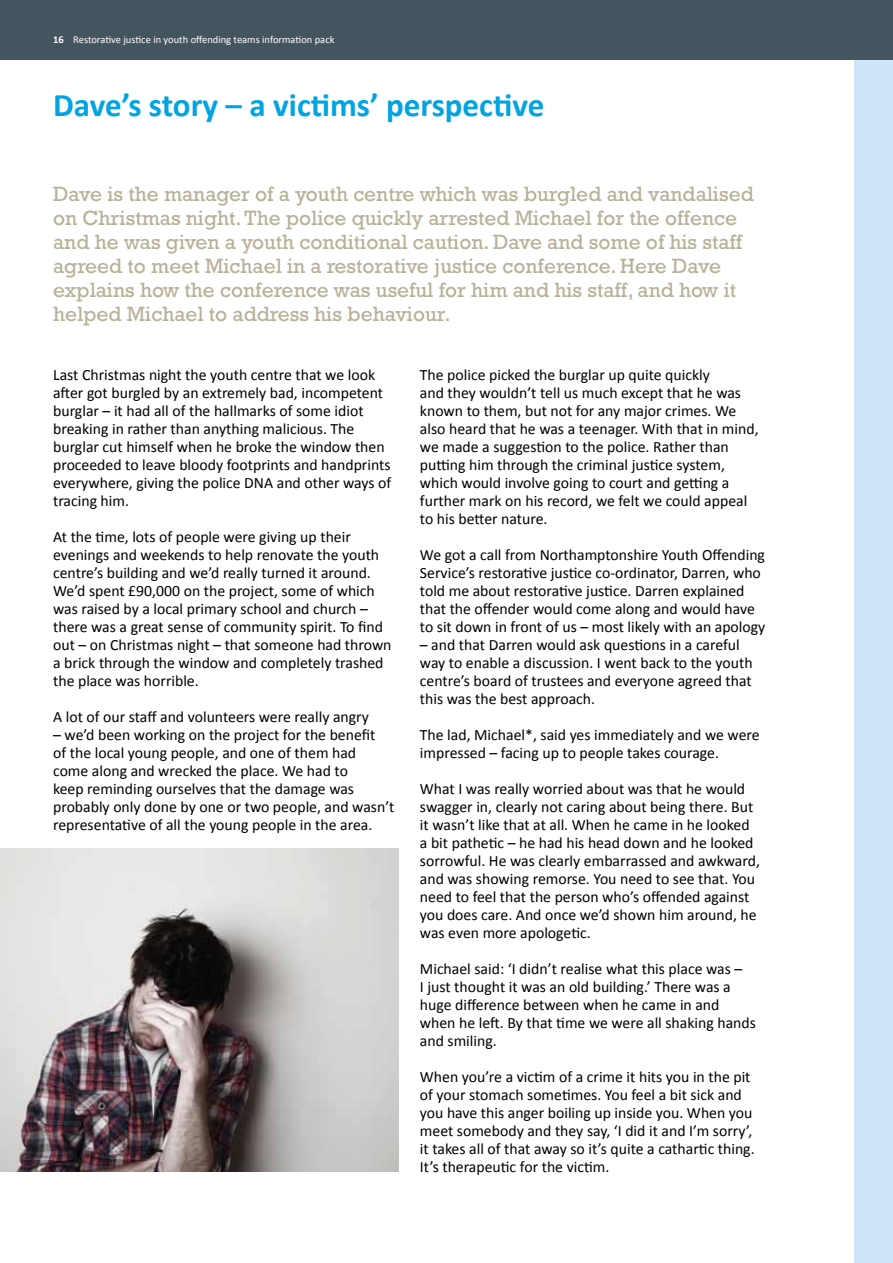
<style>
.page{position:relative;width:893px;height:1263px;background:#fff}
.page>*{position:absolute;margin:0;border:0;box-sizing:border-box;transform-origin:0 0}
.t1{font:700 33px "Calibri";color:#00a4e3}
.t2{font:21px/24px "Rockwell";color:#b9b098}
.t3{font:15.75px/18px "Calibri";color:#000}
.t4{font:10.5px "Calibri";color:#fff}
.s1{font-weight:700}
</style>
<div class="page">
<div style="left:855px;top:0;width:38px;height:1263px;background:#cce6f8"></div>
<div style="left:0;top:0;width:893px;height:60px;background:#455560"></div>
<img style="left:0;top:848px;width:399px;height:324px">
<p class="t4" style="left:53px;top:33px;width:283px"><span class="s1">16</span> Restorative justice in youth offending teams information pack</p>
<h1 class="t1" style="left:53px;top:85px;width:493px">Dave’s story – a victims’ perspective</h1>
<p class="t2" style="left:53px;top:182px;width:702px">Dave is the manager of a youth centre which was burgled and vandalised on Christmas night. The police quickly arrested Michael for the offence and he was given a youth conditional caution. Dave and some of his staff agreed to meet Michael in a restorative justice conference. Here Dave explains how the conference was useful for him and his staff, and how it helped Michael to address his behaviour.</p>
<p class="t3" style="left:53px;top:365px;width:340px">Last Christmas night the youth centre that we look after got burgled by an extremely bad, incompetent burglar – it had all of the hallmarks of some idiot breaking in rather than anything malicious. The burglar cut himself when he broke the window then proceeded to leave bloody footprints and handprints everywhere, giving the police DNA and other ways of tracing him.</p>
<p class="t3" style="left:53px;top:527px;width:340px">At the time, lots of people were giving up their evenings and weekends to help renovate the youth centre’s building and we’d really turned it around.<br>We’d spent £90,000 on the project, some of which was raised by a local primary school and church – there was a great sense of community spirit. To find out – on Christmas night – that someone had thrown a brick through the window and completely trashed the place was horrible.</p>
<p class="t3" style="left:53px;top:707px;width:317px">A lot of our staff and volunteers were really angry</p>
<p class="t3" style="left:53px;top:725px;width:343px">– we’d been working on the project for the benefit<br>of the local young people, and one of them had come along and wrecked the place. We had to<br>keep reminding ourselves that the damage was probably only done by one or two people, and wasn’t representative of all the young people in the area.</p>
<p class="t3" style="left:420px;top:365px;width:340px">The police picked the burglar up quite quickly<br>and they wouldn’t tell us much except that he was known to them, but not for any major crimes. We also heard that he was a teenager. With that in mind, we made a suggestion to the police. Rather than putting him through the criminal justice system, which would involve going to court and getting a further mark on his record, we felt we could appeal to his better nature.</p>
<p class="t3" style="left:420px;top:545px;width:347px">We got a call from Northamptonshire Youth Offending Service’s restorative justice co-ordinator, Darren, who told me about restorative justice. Darren explained that the offender would come along and would have to sit down in front of us – most likely with an apology</p>
<p class="t3" style="left:420px;top:635px;width:334px">– and that Darren would ask questions in a careful way to enable a discussion. I went back to the youth centre’s board of trustees and everyone agreed that this was the best approach.</p>
<p class="t3" style="left:420px;top:725px;width:341px">The lad, Michael*, said yes immediately and we were impressed – facing up to people takes courage.</p>
<p class="t3" style="left:420px;top:779px;width:342px">What I was really worried about was that he would swagger in, clearly not caring about being there. But it wasn’t like that at all. When he came in he looked a bit pathetic – he had his head down and he looked sorrowful. He was clearly embarrassed and awkward, and was showing remorse. You need to see that. You need to feel that the person who’s offended against you does care. And once we’d shown him around, he was even more apologetic.</p>
<p class="t3" style="left:420px;top:959px;width:338px">Michael said: ‘I didn’t realise what this place was –<br>I just thought it was an old building.’ There was a huge difference between when he came in and when he left. By that time we were all shaking hands and smiling.</p>
<p class="t3" style="left:420px;top:1067px;width:336px">When you’re a victim of a crime it hits you in the pit of your stomach sometimes. You feel a bit sick and you have this anger boiling up inside you. When you meet somebody and they say, ‘I did it and I’m sorry’, it takes all of that away so it’s quite a cathartic thing.<br>It’s therapeutic for the victim.</p>
</div>
